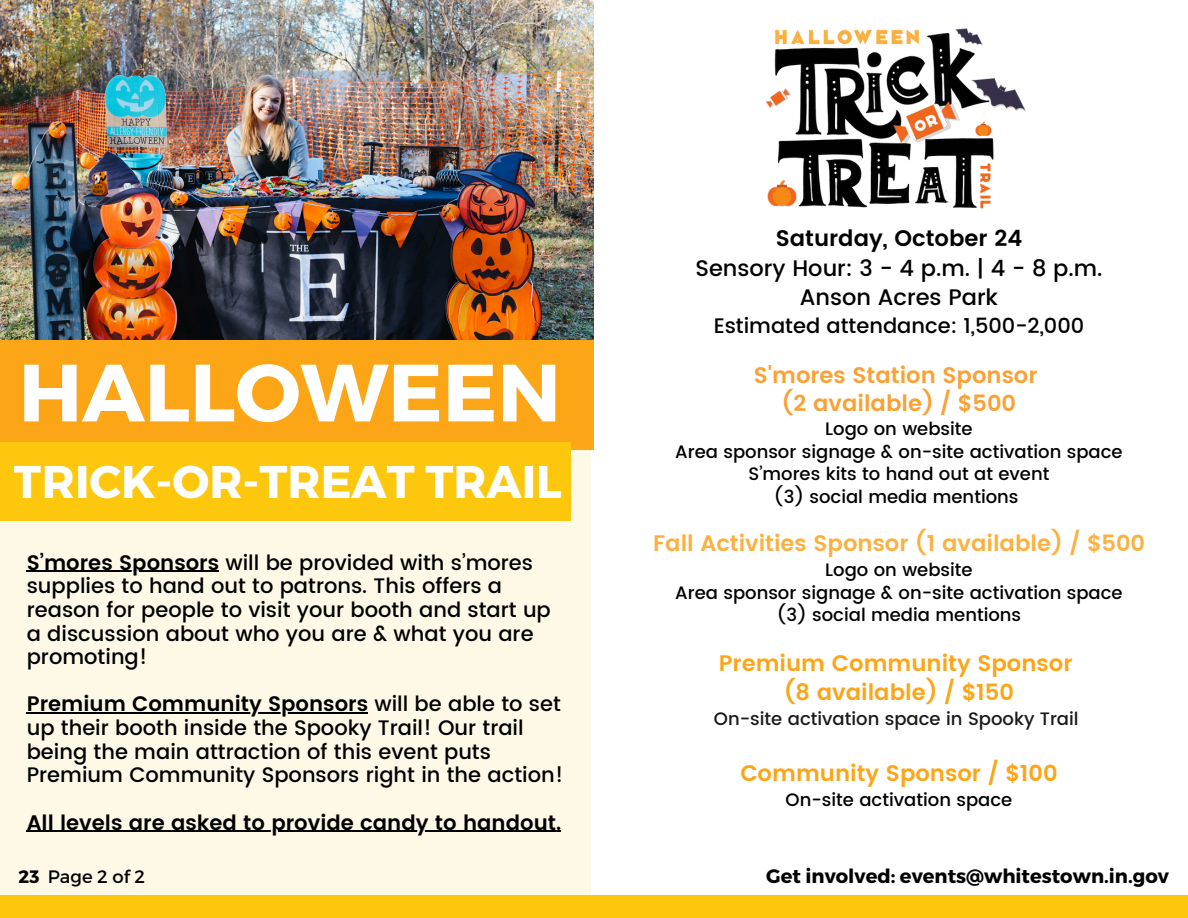
<style>
.page{position:relative;width:1188px;height:918px;background:#fff}
.page>*{position:absolute;margin:0;border:0;box-sizing:border-box;transform-origin:0 0}
.t1{font:700 81px "Montserrat";color:#fff}
.t2{font:700 45.75px "Montserrat";color:#fff}
.t3{font:600 22.5px/29.2px "Poppins";color:#fca516;text-align:center}
.t4{font:500 22.5px/29.2px "Poppins";color:#000;text-align:center}
.t5{font:600 22.5px/28.2px "Poppins";color:#faa135;text-align:center}
.t6{font:600 22.5px "Poppins";color:#fcb040}
.t7{font:500 21px/23.7px "Poppins";color:#000}
.t8{font:600 21px "Poppins";color:#000}
.t9{font:700 19.5px "Montserrat";color:#000}
.t10{font:500 18px/22.5px "Poppins";color:#000;text-align:center}
.t11{font:500 18px "Poppins";color:#1b191a}
.t12{font:18px "Montserrat";color:#000}
.s1{font-weight:600}
.s2{font-weight:700}
</style>
<div class="page">
<div style="left:0;top:0;width:591px;height:918px;background:#fef9e7"></div>
<img style="left:0;top:0;width:594px;height:341px">
<div style="left:0;top:895px;width:1188px;height:23px;background:#fcc70d"></div>
<div style="left:0;top:341px;width:594px;height:109px;background:#fca516"></div>
<div style="left:0;top:442px;width:570px;height:79px;background:#fcc70d"></div>
<hr style="left:27px;top:571px;width:192px;height:1px;background:#000">
<hr style="left:27px;top:713px;width:341px;height:1px;background:#000">
<hr style="left:27px;top:831px;width:534px;height:1px;background:#000">
<img style="left:766px;top:28px;width:259px;height:181px">
<h1 class="t1" style="left:19px;top:340px;width:544px">HALLOWEEN</h1>
<h2 class="t2" style="left:14px;top:452px;width:550px">TRICK-OR-TREAT TRAIL</h2>
<h4 class="t7" style="left:27px;top:551px;width:526px"><span class="s1">S’mores Sponsors</span> will be provided with s’mores supplies to hand out to patrons. This offers a reason for people to visit your booth and start up a discussion about who you are &amp; what you are promoting!</h4>
<h4 class="t7" style="left:27px;top:692px;width:538px"><span class="s1">Premium Community Sponsors</span> will be able to set up their booth inside the Spooky Trail! Our trail being the main attraction of this event puts Premium Community Sponsors right in the action!</h4>
<p class="t8" style="left:27px;top:810px;width:536px">All levels are asked to provide candy to handout.</p>
<h4 class="t4" style="left:696px;top:224px;width:408px"><span class="s1">Saturday, October 24<br></span>Sensory Hour: 3 - 4 p.m. | 4 - 8 p.m.<br>Anson Acres Park</h4>
<h4 class="t7" style="left:714px;top:314px;width:372px">Estimated attendance: 1,500-2,000</h4>
<h5 class="t5" style="left:754px;top:361px;width:285px">S'mores Station Sponsor (2 available) / $500</h5>
<h5 class="t10" style="left:675px;top:418px;width:449px">Logo on website<br>Area sponsor signage &amp; on-site activation space<br>S’mores kits to hand out at event<br>(3) social media mentions</h5>
<h5 class="t6" style="left:653px;top:530px;width:494px">Fall Activities Sponsor (1 available) / $500</h5>
<h5 class="t10" style="left:675px;top:559px;width:449px">Logo on website<br>Area sponsor signage &amp; on-site activation space (3) social media mentions</h5>
<h5 class="t3" style="left:719px;top:648px;width:355px">Premium Community Sponsor (8 available) / $150</h5>
<h5 class="t11" style="left:714px;top:708px;width:366px">On-site activation space in Spooky Trail</h5>
<h5 class="t3" style="left:740px;top:758px;width:319px">Community Sponsor / $100</h5>
<h5 class="t10" style="left:786px;top:788px;width:228px">On-site activation space</h5>
<p class="t12" style="left:19px;top:865px;width:128px"><span class="s2">23</span> Page 2 of 2</p>
<h4 class="t9" style="left:766px;top:863px;width:404px">Get involved: events@whitestown.in.gov</h4>
</div>
